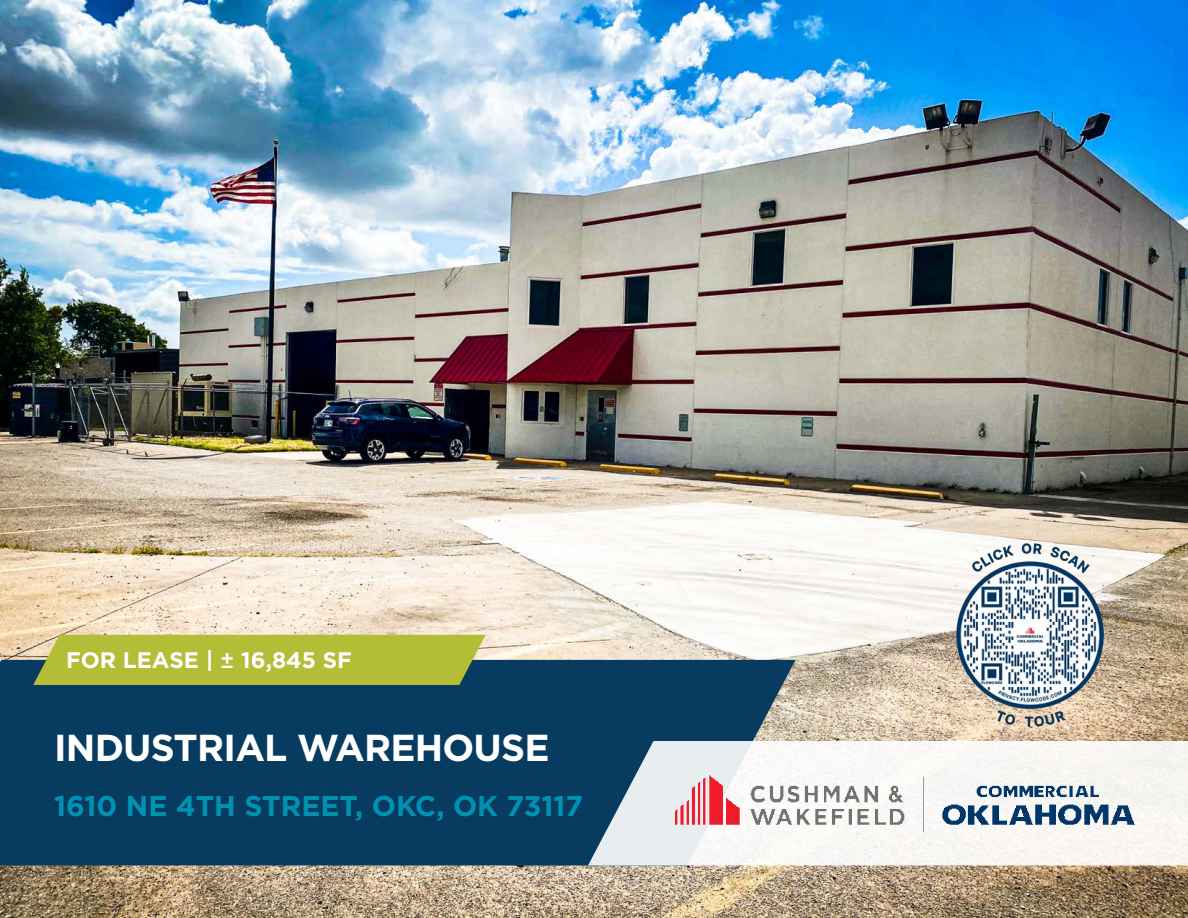
<style>
.page{position:relative;width:1188px;height:918px;background:#fff}
.page>*{position:absolute;margin:0;border:0;box-sizing:border-box;transform-origin:0 0}
.t1{font:700 37.5px "Gotham";letter-spacing:-.02em;color:#fff}
.t2{font:700 28.5px "Gotham";color:#0092b3}
.t3{font:700 22.5px "Gotham";color:#fff}
.s1{font-weight:500}
</style>
<div class="page">
<img style="left:0;top:0;width:1188px;height:918px">
<div style="left:0;top:660px;width:796px;height:205px;background:#083b60"></div>
<svg style="left:588px;top:741px;width:600px;height:124px;fill:#f7f5f2"></svg>
<div style="left:33px;top:635px;width:453px;height:50px;background:#b3bd35"></div>
<img style="left:676px;top:775px;width:459px;height:56px">
<img style="left:927px;top:532px;width:207px;height:207px">
<p class="t3" style="left:66px;top:645px;width:287px">FOR LEASE | <span class="s1">±</span> 16,845 SF</p>
<p class="t1" style="left:54px;top:723px;width:497px">INDUSTRIAL WAREHOUSE</p>
<p class="t2" style="left:54px;top:787px;width:531px">1610 NE 4TH STREET, OKC, OK 73117</p>
</div>
